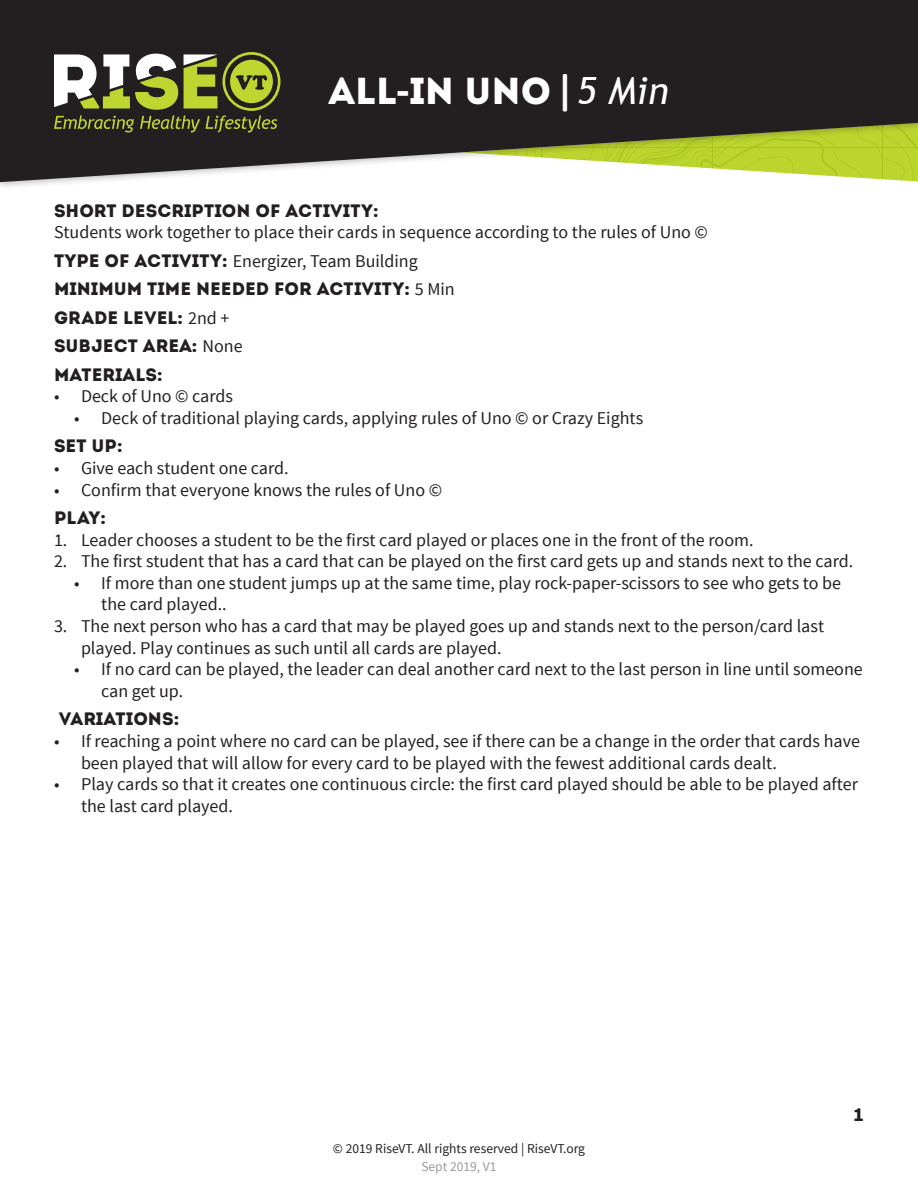
<style>
.page{position:relative;width:918px;height:1188px;background:#fff}
.page>*{position:absolute;margin:0;border:0;box-sizing:border-box;transform-origin:0 0}
.t1{font:37.5px "Intro";color:#fff}
.t2{font:18px/21.6px "Source Sans Pro";color:#231f20}
.t3{font:18px "Intro";color:#231f20}
.t4{font:900 18px "Interstate Mono";color:#231f20}
.t5{font:13.5px "Source Sans Pro";color:#231f20}
.t6{font:13.5px "Source Sans Pro";color:#97999c}
.s1{font-family:"Helvetica";font-weight:700}
.s2{font-family:"Atrament";font-weight:700}
.s3{font-family:"Trebuchet MS";font-style:italic}
.s4{font-family:"Intro"}
.s5{font-family:"Source Sans Pro"}
</style>
<div class="page">
<svg style="left:0;top:0;width:918px;height:182px;background:#444335"></svg>
<svg style="left:54px;top:48px;width:227px;height:85px;background:#6e7245"></svg>
<p class="t1" style="left:328px;top:68px;width:342px">ALL<span class="s1">-</span>IN UNO <span class="s2">|</span> <span class="s3">5 Min</span></p>
<p class="t3" style="left:54px;top:199px;width:326px">SHORT DESCRIPTION OF ACTIVITY:</p>
<p class="t2" style="left:54px;top:222px;width:655px">Students work together to place their cards in sequence according to the rules of Uno ©</p>
<p class="t2" style="left:54px;top:250px;width:365px"><span class="s4">TYPE OF ACTIVITY:</span> Energizer, Team Building</p>
<p class="t3" style="left:54px;top:278px;width:402px">MINIMUM TIME NEEDED FOR ACTIVITY: <span class="s5">5 Min</span></p>
<p class="t3" style="left:54px;top:307px;width:177px">GRADE LEVEL: <span class="s5">2nd +</span></p>
<p class="t3" style="left:54px;top:335px;width:190px">SUBJECT AREA: <span class="s5">None</span></p>
<p class="t3" style="left:54px;top:364px;width:110px">MATERIALS:</p>
<p class="t2" style="left:54px;top:386px;width:181px">• Deck of Uno © cards</p>
<p class="t2" style="left:74px;top:407px;width:570px">• Deck of traditional playing cards, applying rules of Uno © or Crazy Eights</p>
<p class="t3" style="left:54px;top:435px;width:70px">SET UP:</p>
<p class="t2" style="left:54px;top:458px;width:236px">• Give each student one card.</p>
<p class="t2" style="left:54px;top:479px;width:390px">• Confirm that everyone knows the rules of Uno ©</p>
<p class="t3" style="left:54px;top:507px;width:54px">PLAY:</p>
<p class="t2" style="left:54px;top:529px;width:701px">1. Leader chooses a student to be the first card played or places one in the front of the room.</p>
<p class="t2" style="left:54px;top:551px;width:801px">2. The first student that has a card that can be played on the first card gets up and stands next to the card.</p>
<p class="t2" style="left:101px;top:572px;width:741px;text-indent:-27px">• If more than one student jumps up at the same time, play rock-paper-scissors to see who gets to be the card played..</p>
<p class="t2" style="left:81px;top:616px;width:745px;text-indent:-27px">3. The next person who has a card that may be played goes up and stands next to the person/card last played. Play continues as such until all cards are played.</p>
<p class="t2" style="left:101px;top:659px;width:763px;text-indent:-27px">• If no card can be played, the leader can deal another card next to the last person in line until someone can get up.</p>
<p class="t3" style="left:59px;top:708px;width:122px">VARIATIONS:</p>
<p class="t2" style="left:81px;top:731px;width:780px;text-indent:-27px">• If reaching a point where no card can be played, see if there can be a change in the order that cards have been played that will allow for every card to be played with the fewest additional cards dealt.</p>
<p class="t2" style="left:81px;top:774px;width:778px;text-indent:-27px">• Play cards so that it creates one continuous circle: the first card played should be able to be played after the last card played.</p>
<p class="t5" style="left:333px;top:1141px;width:254px">© 2019 RiseVT. All rights reserved | RiseVT.org</p>
<p class="t6" style="left:421px;top:1159px;width:77px">Sept 2019, V1</p>
<p class="t4" style="left:853px;top:1104px;width:12px">1</p>
</div>
